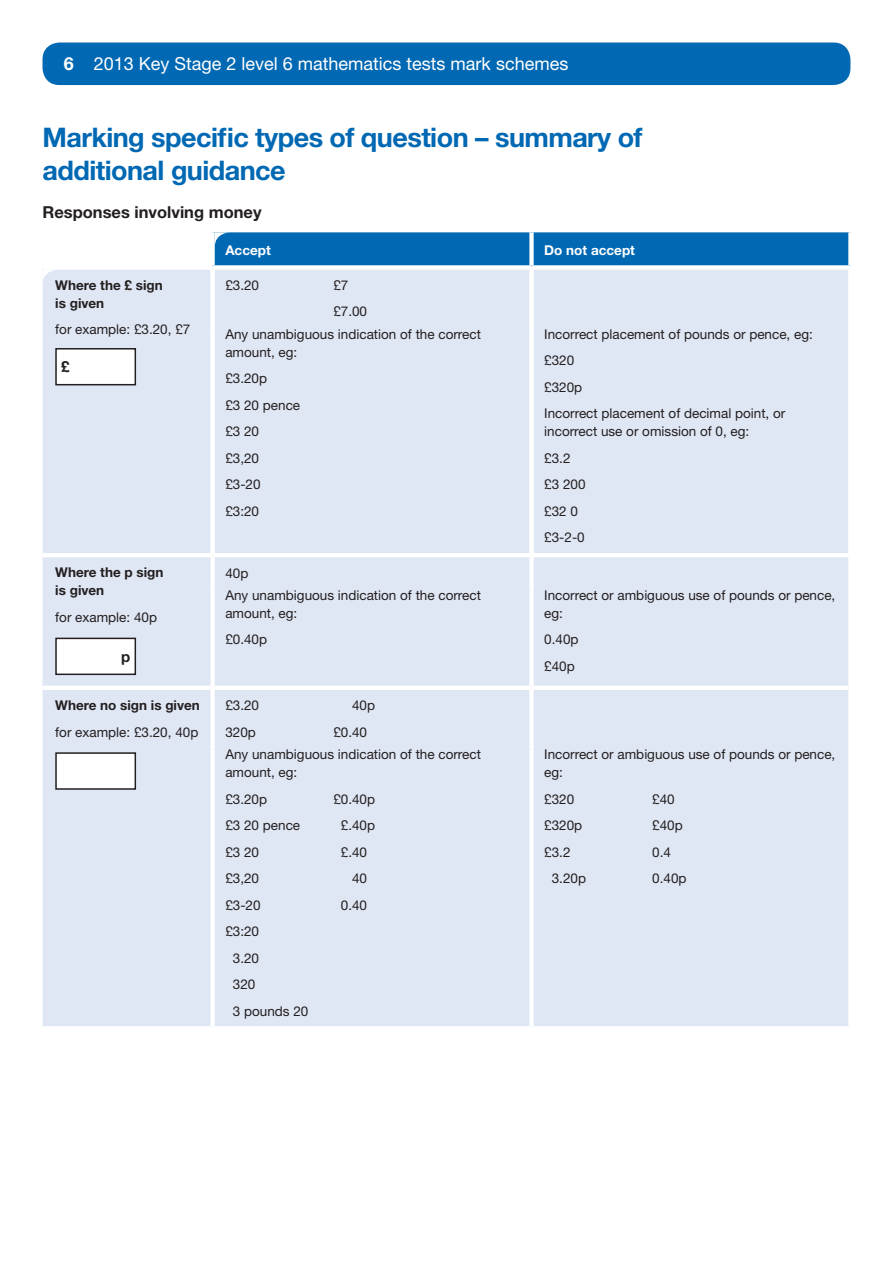
<style>
.page{position:relative;width:893px;height:1263px;background:#fff}
.page>*{position:absolute;margin:0;border:0;box-sizing:border-box;transform-origin:0 0}
.t1{font:700 27px/33px "Helvetica Neue LT Std";letter-spacing:-.02em;color:#0168b3}
.t2{font:18px "Helvetica Neue LT Std";color:#fff}
.t3{font:700 16.5px "Helvetica Neue LT Std";color:#231f20}
.t4{font:700 15px "Helvetica Neue LT Std";color:#231f20}
.t5{font:13.5px/26.5px "Helvetica Neue LT Std";color:#231f20}
.t6{font:700 13.5px/18px "Helvetica Neue LT Std";color:#231f20}
.t7{font:700 13.5px "Helvetica Neue LT Std";color:#fff}
.s1{font-weight:700}
</style>
<div class="page">
<div style="left:43px;top:43px;width:807px;height:42px;background:#0168b3;border-radius:17px"></div>
<div style="left:43px;top:270px;width:805px;height:756px;background:#e0e7f4"></div>
<div style="left:210px;top:270px;width:5px;height:59px;background:#fff"></div>
<div style="left:210px;top:329px;width:5px;height:224px;background:#fff"></div>
<hr style="left:43px;top:553px;width:170px;height:4px;background:#fff">
<hr style="left:43px;top:686px;width:167px;height:4px;background:#fff">
<div style="left:529px;top:270px;width:5px;height:59px;background:#fff"></div>
<div style="left:529px;top:329px;width:5px;height:224px;background:#fff"></div>
<div style="left:210px;top:557px;width:5px;height:33px;background:#fff"></div>
<div style="left:210px;top:590px;width:5px;height:98px;background:#fff"></div>
<div style="left:210px;top:688px;width:5px;height:61px;background:#fff"></div>
<div style="left:210px;top:749px;width:5px;height:277px;background:#fff"></div>
<div style="left:529px;top:557px;width:5px;height:33px;background:#fff"></div>
<div style="left:529px;top:590px;width:5px;height:96px;background:#fff"></div>
<div style="left:529px;top:690px;width:5px;height:59px;background:#fff"></div>
<div style="left:529px;top:749px;width:5px;height:277px;background:#fff"></div>
<hr style="left:213px;top:553px;width:318px;height:4px;background:#fff">
<hr style="left:531px;top:553px;width:322px;height:4px;background:#fff">
<hr style="left:215px;top:686px;width:316px;height:4px;background:#fff">
<hr style="left:531px;top:686px;width:317px;height:4px;background:#fff">
<div style="left:56px;top:349px;width:79px;height:36px;background:#fff"></div>
<div style="left:55px;top:348px;width:81px;height:37px;border:2px solid #231f20"></div>
<div style="left:56px;top:638px;width:79px;height:36px;background:#fff"></div>
<div style="left:55px;top:638px;width:81px;height:37px;border:2px solid #231f20"></div>
<div style="left:56px;top:753px;width:79px;height:36px;background:#fff"></div>
<div style="left:55px;top:752px;width:81px;height:38px;border:2px solid #231f20"></div>
<svg style="left:213px;top:232px;width:637px;height:35px;background:#1372b8"></svg>
<svg style="left:43px;top:270px;width:15px;height:15px"></svg>
<h2 class="t2" style="left:64px;top:53px;width:506px"><span class="s1">6</span> 2013 Key Stage 2 level 6 mathematics tests mark schemes</h2>
<h1 class="t1" style="left:43px;top:120px;width:602px">Marking specific types of question – summary of additional guidance</h1>
<p class="t3" style="left:43px;top:202px;width:221px">Responses involving money</p>
<p class="t7" style="left:225px;top:242px;width:47px">Accept</p>
<p class="t7" style="left:544px;top:242px;width:92px">Do not accept</p>
<p class="t6" style="left:55px;top:276px;width:109px">Where the £ sign is given</p>
<p class="t5" style="left:55px;top:316px;width:137px">for example: £3.20, £7</p>
<p class="t4" style="left:61px;top:357px;width:10px">£</p>
<p class="t5" style="left:225px;top:272px;width:35px">£3.20</p>
<p class="t5" style="left:333px;top:272px;width:35px">£7 £7.00</p>
<p class="t5" style="left:225px;top:325px;width:257px;line-height:18px">Any unambiguous indication of the correct amount, eg:</p>
<p class="t5" style="left:225px;top:365px;width:76px">£3.20p<br>£3 20 pence £3 20<br>£3,20<br>£3-20<br>£3:20</p>
<p class="t5" style="left:544px;top:321px;width:270px">Incorrect placement of pounds or pence, eg: £320<br>£320p<br>Incorrect placement of decimal point, or</p>
<p class="t5" style="left:544px;top:418px;width:207px">incorrect use or omission of 0, eg: £3.2<br>£3 200<br>£32 0<br>£3-2-0</p>
<p class="t6" style="left:55px;top:563px;width:110px">Where the p sign is given</p>
<p class="t5" style="left:55px;top:604px;width:103px">for example: 40p</p>
<p class="t4" style="left:121px;top:647px;width:11px">p</p>
<p class="t6" style="left:55px;top:696px;width:146px">Where no sign is given</p>
<p class="t5" style="left:55px;top:718px;width:145px">for example: £3.20, 40p</p>
<p class="t5" style="left:225px;top:561px;width:257px;line-height:22.4px">40p<br>Any unambiguous indication of the correct</p>
<p class="t5" style="left:225px;top:600px;width:74px">amount, eg: £0.40p</p>
<p class="t5" style="left:225px;top:692px;width:35px">£3.20</p>
<p class="t5" style="left:352px;top:692px;width:25px">40p</p>
<p class="t5" style="left:225px;top:718px;width:32px">320p</p>
<p class="t5" style="left:225px;top:720px;width:257px;line-height:22.4px;text-align:center">£0.40<br>Any unambiguous indication of the correct</p>
<p class="t5" style="left:225px;top:759px;width:74px">amount, eg: £3.20p</p>
<p class="t5" style="left:333px;top:785px;width:43px">£0.40p</p>
<p class="t5" style="left:225px;top:812px;width:76px">£3 20 pence</p>
<p class="t5" style="left:341px;top:812px;width:36px">£.40p</p>
<p class="t5" style="left:225px;top:838px;width:35px">£3 20</p>
<p class="t5" style="left:341px;top:838px;width:28px">£.40</p>
<p class="t5" style="left:225px;top:865px;width:35px">£3,20</p>
<p class="t5" style="left:352px;top:865px;width:17px">40</p>
<p class="t5" style="left:225px;top:891px;width:37px">£3-20</p>
<p class="t5" style="left:341px;top:891px;width:28px">0.40</p>
<p class="t5" style="left:233px;top:918px;width:77px;text-indent:-8px">£3:20<br>3.20<br>320<br>3 pounds 20</p>
<p class="t5" style="left:544px;top:586px;width:293px;line-height:18px">Incorrect or ambiguous use of pounds or pence, eg:</p>
<p class="t5" style="left:544px;top:626px;width:36px">0.40p £40p</p>
<p class="t5" style="left:544px;top:745px;width:293px;line-height:18px">Incorrect or ambiguous use of pounds or pence, eg:</p>
<p class="t5" style="left:544px;top:785px;width:32px">£320</p>
<p class="t5" style="left:652px;top:785px;width:24px">£40</p>
<p class="t5" style="left:544px;top:812px;width:40px">£320p</p>
<p class="t5" style="left:652px;top:812px;width:32px">£40p</p>
<p class="t5" style="left:544px;top:838px;width:28px">£3.2</p>
<p class="t5" style="left:652px;top:838px;width:20px">0.4</p>
<p class="t5" style="left:552px;top:865px;width:36px">3.20p</p>
<p class="t5" style="left:652px;top:865px;width:36px">0.40p</p>
</div>
